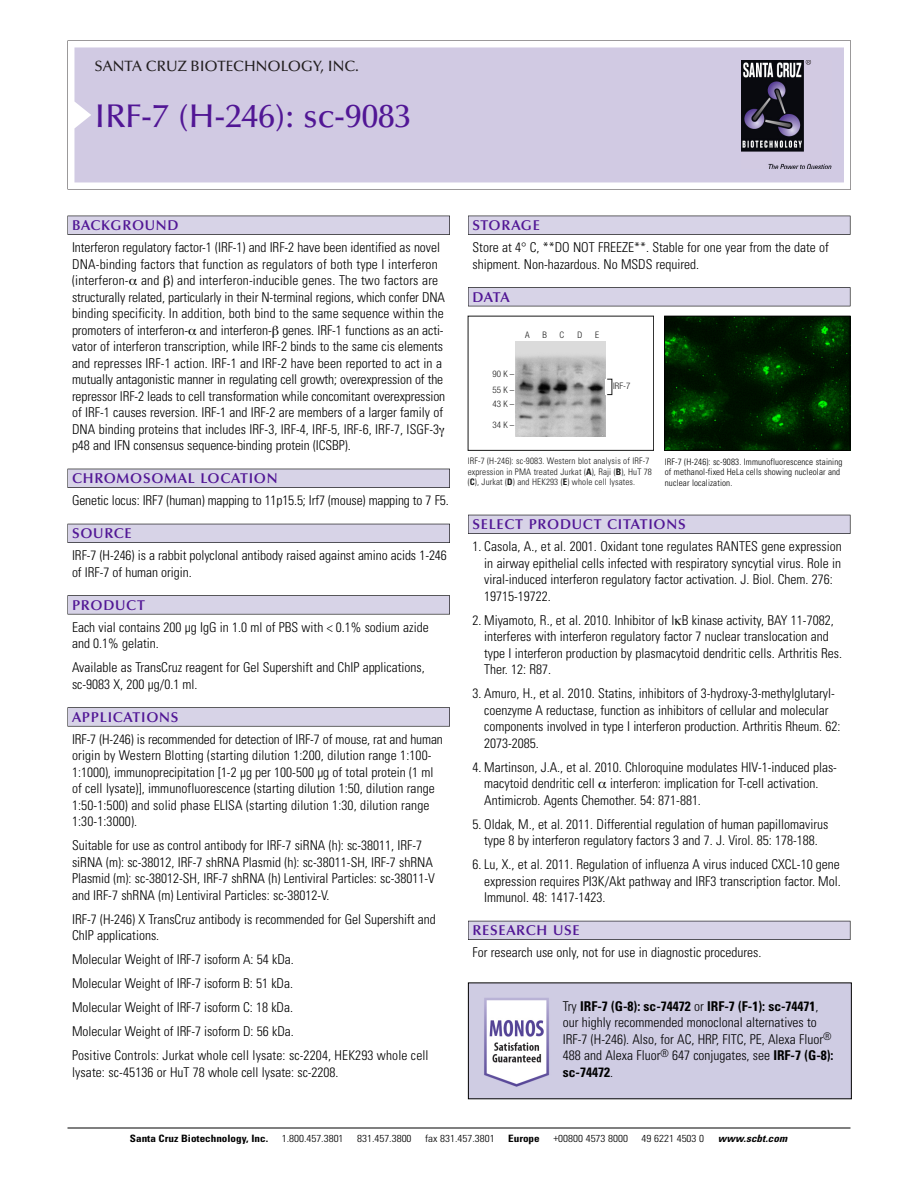
<style>
.page{position:relative;width:918px;height:1188px;background:#fff}
.page>*{position:absolute;margin:0;border:0;box-sizing:border-box;transform-origin:0 0}
.t1{font:500 33px "Optima";color:#511695}
.t2{font:500 15px "Optima";color:#231f20}
.t3{font:600 14.25px "Optima";letter-spacing:.05em;color:#511695}
.t4{font:300 condensed 13.5px/16.5px "Univers";color:#000}
.t5{font:300 condensed 10.2px "Univers";color:#000;scale:1.1 1}
.t6{font:700 condensed 10.2px "Univers";color:#000;scale:1.1 1}
.t7{font:italic 700 condensed 10.2px "Univers";letter-spacing:.005em;color:#000;scale:1.1 1}
.t8{font:9px/10.5px "Univers Condensed Light+GNWARF";letter-spacing:.015em;color:#191919}
.t9{font:300 condensed 9px/10.5px "Univers";letter-spacing:.015em;color:#000}
.t10{font:9px/16.5px "Helvetica Neue Light Cond+BKCXAB";color:#191919}
.s1{font-family:"Univers Condensed Bold+ORWUCH"}
.s2{font-weight:700}
</style>
<div class="page">
<svg style="left:68px;top:40px;width:783px;height:149px"></svg>
<div style="left:74px;top:47px;width:770px;height:135px;background:#d1cae3"></div>
<img style="left:741px;top:60px;width:90px;height:108px">
<div style="left:68px;top:216px;width:382px;height:19px;background:#525155"></div>
<div style="left:68px;top:216px;width:381px;height:18px;background:#d7d3e7"></div>
<div style="left:68px;top:469px;width:382px;height:19px;background:#515055"></div>
<div style="left:68px;top:469px;width:381px;height:18px;background:#d7d3e7"></div>
<div style="left:68px;top:524px;width:382px;height:19px;background:#525158"></div>
<div style="left:68px;top:524px;width:381px;height:18px;background:#d7d3e7"></div>
<div style="left:68px;top:595px;width:382px;height:19px;background:#575759"></div>
<div style="left:68px;top:596px;width:381px;height:18px;background:#d7d3e7"></div>
<svg style="left:68px;top:707px;width:382px;height:20px"></svg>
<div style="left:68px;top:708px;width:381px;height:18px;background:#d7d3e7"></div>
<div style="left:468px;top:216px;width:382px;height:19px;background:#525155"></div>
<div style="left:468px;top:216px;width:382px;height:18px;background:#d7d3e7"></div>
<div style="left:468px;top:287px;width:382px;height:19px;background:#525155"></div>
<div style="left:468px;top:288px;width:382px;height:18px;background:#d7d3e7"></div>
<div style="left:468px;top:515px;width:382px;height:19px;background:#525158"></div>
<div style="left:468px;top:515px;width:382px;height:18px;background:#d7d3e7"></div>
<div style="left:468px;top:921px;width:382px;height:19px;background:#54535a"></div>
<div style="left:468px;top:921px;width:382px;height:18px;background:#d7d3e7"></div>
<hr style="left:68px;top:1128px;width:782px;height:1px;background:#000">
<img style="left:666px;top:318px;width:182px;height:131px">
<div style="left:664px;top:316px;width:186px;height:135px;border:1px solid #000"></div>
<div style="left:468px;top:316px;width:186px;height:135px;border:1px solid #191919"></div>
<img style="left:515px;top:341px;width:91px;height:95px">
<img style="left:470px;top:984px;width:380px;height:113px">
<p class="t2" style="left:94px;top:61px;width:266px">SANTA CRUZ BIOTECHNOLOGY, INC.</p>
<h1 class="t1" style="left:94px;top:103px;width:318px">IRF-7 (H-246): sc-9083</h1>
<p class="t3" style="left:72px;top:219px;width:108px">BACKGROUND</p>
<p class="t4" style="left:72px;top:240px;width:375px">Interferon regulatory factor-1 (IRF-1) and IRF-2 have been identified as novel DNA-binding factors that function as regulators of both type I interferon (interferon- and ) and interferon-inducible genes. The two factors are structurally related, particularly in their N-terminal regions, which confer DNA binding specificity. In addition, both bind to the same sequence within the promoters of interferon- and interferon- genes. IRF-1 functions as an acti&shy;vator of interferon transcription, while IRF-2 binds to the same cis elements and represses IRF-1 action. IRF-1 and IRF-2 have been reported to act in a mutually antagonistic manner in regulating cell growth; overexpression of the repressor IRF-2 leads to cell transformation while concomitant overexpression of IRF-1 causes reversion. IRF-1 and IRF-2 are members of a larger family of DNA binding proteins that includes IRF-3, IRF-4, IRF-5, IRF-6, IRF-7, ISGF-3 p48 and IFN consensus sequence-binding protein (ICSBP).</p>
<p class="t3" style="left:72px;top:473px;width:207px">CHROMOSOMAL LOCATION</p>
<p class="t4" style="left:72px;top:493px;width:378px">Genetic locus: IRF7 (human) mapping to 11p15.5; Irf7 (mouse) mapping to 7 F5.</p>
<p class="t3" style="left:72px;top:528px;width:61px">SOURCE</p>
<p class="t4" style="left:72px;top:548px;width:376px">IRF-7 (H-246) is a rabbit polyclonal antibody raised against amino acids 1-246 of IRF-7 of human origin.</p>
<p class="t3" style="left:72px;top:599px;width:74px">PRODUCT</p>
<p class="t4" style="left:72px;top:620px;width:358px">Each vial contains 200 µg IgG in 1.0 ml of PBS with &lt; 0.1% sodium azide and 0.1% gelatin.</p>
<p class="t4" style="left:72px;top:660px;width:354px">Available as TransCruz reagent for Gel Supershift and ChIP applications, sc-9083 X, 200 µg/0.1 ml.</p>
<p class="t3" style="left:72px;top:711px;width:108px">APPLICATIONS</p>
<p class="t4" style="left:72px;top:732px;width:372px">IRF-7 (H-246) is recommended for detection of IRF-7 of mouse, rat and human origin by Western Blotting (starting dilution 1:200, dilution range 1:100- 1:1000), immunoprecipitation [1-2 µg per 100-500 µg of total protein (1 ml of cell lysate)], immunofluorescence (starting dilution 1:50, dilution range 1:50-1:500) and solid phase ELISA (starting dilution 1:30, dilution range 1:30-1:3000).</p>
<p class="t4" style="left:72px;top:838px;width:364px">Suitable for use as control antibody for IRF-7 siRNA (h): sc-38011, IRF-7 siRNA (m): sc-38012, IRF-7 shRNA Plasmid (h): sc-38011-SH, IRF-7 shRNA Plasmid (m): sc-38012-SH, IRF-7 shRNA (h) Lentiviral Particles: sc-38011-V and IRF-7 shRNA (m) Lentiviral Particles: sc-38012-V.</p>
<p class="t4" style="left:72px;top:912px;width:365px">IRF-7 (H-246) X TransCruz antibody is recommended for Gel Supershift and<br>ChIP applications.</p>
<p class="t4" style="left:72px;top:949px;width:358px;line-height:24px">Molecular Weight of IRF-7 isoform A: 54 kDa.<br>Molecular Weight of IRF-7 isoform B: 51 kDa.<br>Molecular Weight of IRF-7 isoform C: 18 kDa.<br>Molecular Weight of IRF-7 isoform D: 56 kDa.<br>Positive Controls: Jurkat whole cell lysate: sc-2204, HEK293 whole cell</p>
<p class="t4" style="left:72px;top:1065px;width:268px">lysate: sc-45136 or HuT 78 whole cell lysate: sc-2208.</p>
<p class="t3" style="left:473px;top:219px;width:69px">STORAGE</p>
<p class="t4" style="left:473px;top:240px;width:358px">Store at 4° C, **DO NOT FREEZE**. Stable for one year from the date of shipment. Non-hazardous. No MSDS required.</p>
<p class="t3" style="left:473px;top:291px;width:39px">DATA</p>
<p class="t10" style="left:525px;top:327px;width:6px">A</p>
<p class="t10" style="left:543px;top:327px;width:6px">B</p>
<p class="t10" style="left:560px;top:327px;width:6px">C</p>
<p class="t10" style="left:577px;top:327px;width:6px">D</p>
<p class="t10" style="left:595px;top:327px;width:5px">E</p>
<p class="t10" style="left:493px;top:366px;width:23px">90K–<br>55K–</p>
<p class="t10" style="left:493px;top:397px;width:23px">43K–</p>
<p class="t10" style="left:493px;top:418px;width:23px">34K–</p>
<p class="t10" style="left:613px;top:379px;width:19px">IRF-7</p>
<p class="t8" style="left:468px;top:457px;width:186px">IRF-7 (H-246): sc-9083. Western blot analysis of IRF-7 expression in PMA treated Jurkat (<span class="s1">A</span>), Raji (<span class="s1">B</span>), HuT 78 (<span class="s1">C</span>), Jurkat (<span class="s1">D</span>) and HEK293 (<span class="s1">E</span>) whole cell lysates.</p>
<p class="t9" style="left:665px;top:457px;width:179px">IRF-7 (H-246): sc-9083. Immunofluorescence staining of methanol-fixed HeLa cells showing nucleolar and nuclear localization.</p>
<p class="t3" style="left:473px;top:519px;width:215px">SELECT PRODUCT CITATIONS</p>
<p class="t4" style="left:484px;top:539px;width:359px;text-indent:-12px">1. Casola, A., et al. 2001. Oxidant tone regulates RANTES gene expression in airway epithelial cells infected with respiratory syncytial virus. Role in viral-induced interferon regulatory factor activation. J. Biol. Chem. 276:<br>19715-19722.</p>
<p class="t4" style="left:484px;top:613px;width:359px;text-indent:-12px">2. Miyamoto, R., et al. 2010. Inhibitor of I B kinase activity, BAY 11-7082, interferes with interferon regulatory factor 7 nuclear translocation and type I interferon production by plasmacytoid dendritic cells. Arthritis Res.<br>Ther. 12: R87.</p>
<p class="t4" style="left:484px;top:686px;width:358px;text-indent:-12px">3. Amuro, H., et al. 2010. Statins, inhibitors of 3-hydroxy-3-methylglutaryl&shy;coenzyme A reductase, function as inhibitors of cellular and molecular components involved in type I interferon production. Arthritis Rheum. 62:<br>2073-2085.</p>
<p class="t4" style="left:484px;top:760px;width:354px;text-indent:-12px">4. Martinson, J.A., et al. 2010. Chloroquine modulates HIV-1-induced plas&shy;macytoid dendritic cell interferon: implication for T-cell activation.<br>Antimicrob. Agents Chemother. 54: 871-881.</p>
<p class="t4" style="left:473px;top:817px;width:358px;text-align:center">5. Oldak, M., et al. 2011. Differential regulation of human papillomavirus type 8 by interferon regulatory factors 3 and 7. J. Virol. 85: 178-188.</p>
<p class="t4" style="left:484px;top:857px;width:358px;text-align:justify;text-indent:-12px">6. Lu, X., et al. 2011. Regulation of influenza A virus induced CXCL-10 gene expression requires PI3K/Akt pathway and IRF3 transcription factor. Mol.<br>Immunol. 48: 1417-1423.</p>
<p class="t3" style="left:473px;top:925px;width:109px">RESEARCH USE</p>
<p class="t4" style="left:473px;top:945px;width:290px">For research use only, not for use in diagnostic procedures.</p>
<p class="t4" style="left:563px;top:999px;width:272px">Try <span class="s2">IRF-7 (G-8): sc-74472</span> or <span class="s2">IRF-7 (F-1): sc-74471</span>, our highly recommended monoclonal alternatives to IRF-7 (H-246). Also, for AC, HRP, FITC, PE, Alexa Fluor<sup>® </sup>488 and Alexa Fluor<sup>®</sup> 647 conjugates, see <span class="s2">IRF-7 (G-8): sc-74472</span>.</p>
<p class="t6" style="left:130px;top:1135px;width:127px">Santa Cruz Biotechnology, Inc.</p>
<p class="t5" style="left:282px;top:1135px;width:58px">1.800.457.3801</p>
<p class="t5" style="left:357px;top:1135px;width:51px">831.457.3800</p>
<p class="t5" style="left:425px;top:1135px;width:65px">fax 831.457.3801</p>
<p class="t6" style="left:508px;top:1135px;width:30px">Europe</p>
<p class="t5" style="left:553px;top:1135px;width:69px">+00800 4573 8000</p>
<p class="t5" style="left:642px;top:1135px;width:58px">49 6221 4503 0</p>
<p class="t7" style="left:718px;top:1135px;width:64px">www.scbt.com</p>
</div>
